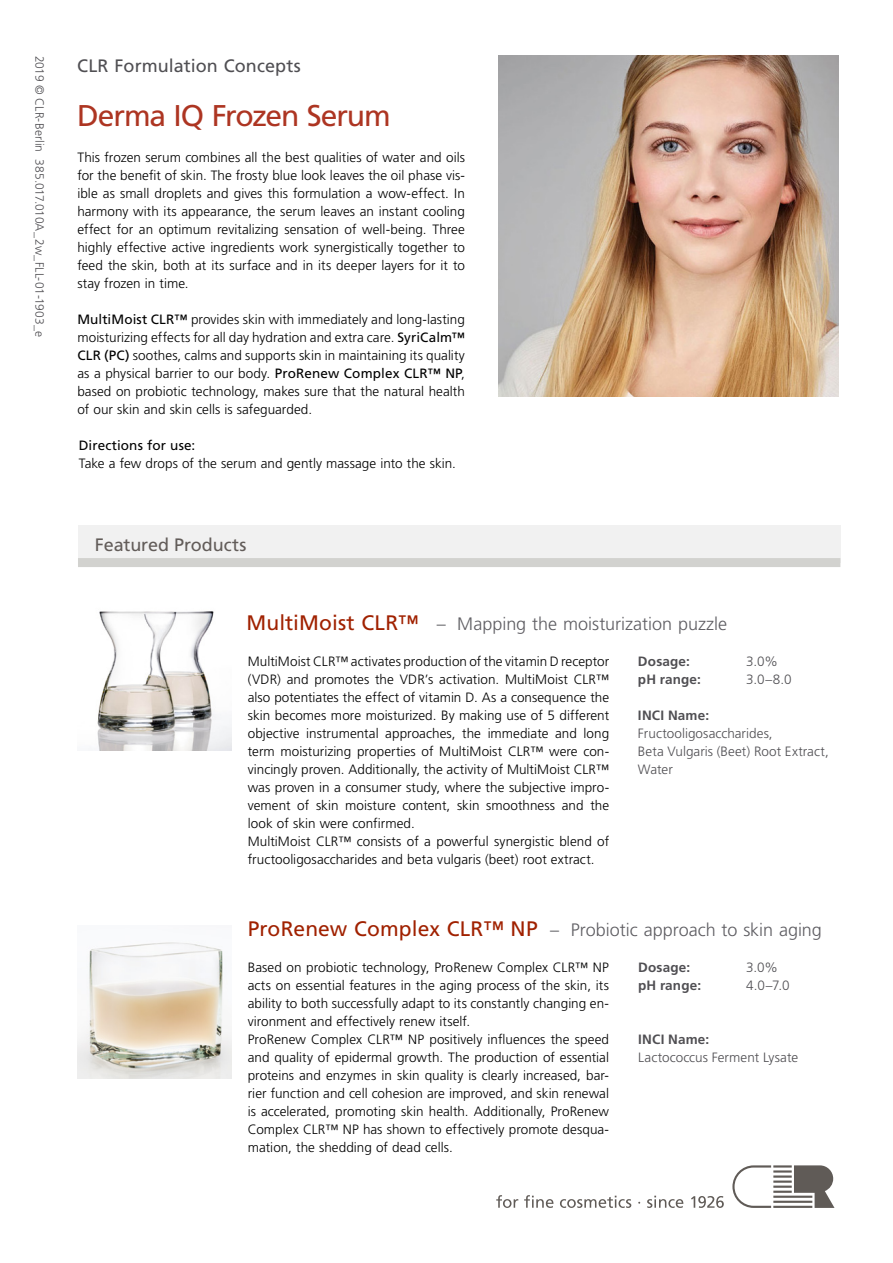
<style>
.page{position:relative;width:893px;height:1263px;background:#fff}
.page>*{position:absolute;margin:0;border:0;box-sizing:border-box;transform-origin:0 0}
.Vorwort_engl{font:30px "Frutiger";letter-spacing:-.04em;color:#ad3522}
.Vorwort_engl-2{font:300 18px "Frutiger";color:#5e5d62}
.Vorwort_engl-3{font:18px "Frutiger";letter-spacing:.005em;color:#504f53}
.Prod-name-AA{font:18px "Frutiger";letter-spacing:-.005em;color:#625c59}
.Fließtext08{font:300 13.5px/18px "Frutiger";color:#000;text-align:justify}
.Tab-INCI-9pt{font:300 13.5px/18px "Frutiger";letter-spacing:.005em;color:#504f53}
.Manufacture{font:300 13.5px/18px "Frutiger";letter-spacing:.005em;color:#000}
.Tab-Dosage-9pt{font:700 13.5px "Frutiger";letter-spacing:.01em;color:#504f53}
.Tab-Dosage-9pt-2{font:300 13.5px "Frutiger";color:#504f53}
.Fließtext08-2{font:300 12px "Frutiger";color:#504f53}
.s1{font-weight:400}
.s2{font-weight:400;font-size:21px;color:#a02100}
.s3{font-weight:700}
</style>
<div class="page">
<svg style="left:496px;top:1195px;width:228px;height:13px"></svg>
<svg style="left:732px;top:1165px;width:102px;height:43px"></svg>
<img style="left:499px;top:56px;width:340px;height:340px">
<div style="left:78px;top:525px;width:762px;height:37px;background:#f1f1f1"></div>
<div style="left:78px;top:558px;width:762px;height:9px;background:#d2d2cf"></div>
<img style="left:97px;top:611px;width:134px;height:139px">
<img style="left:78px;top:942px;width:153px;height:136px">
<p class="Fließtext08-2" style="left:47px;top:56px;width:283px;rotate:90deg">2019 © CLR-Berlin 385.017.010A_2w_FLL-01-1903_e</p>
<p class="Vorwort_engl-3" style="left:77px;top:55px;width:225px">CLR Formulation Concepts</p>
<p class="Vorwort_engl" style="left:77px;top:98px;width:315px">Derma IQ Frozen Serum</p>
<p class="Fließtext08" style="left:77px;top:148px;width:389px">This frozen serum combines all the best qualities of water and oils for the benefit of skin. The frosty blue look leaves the oil phase vis&shy;ible as small droplets and gives this formulation a wow-effect. In harmony with its appearance, the serum leaves an instant cooling effect for an optimum revitalizing sensation of well-being. Three highly effective active ingredients work synergistically together to feed the skin, both at its surface and in its deeper layers for it to stay frozen in time.</p>
<p class="Fließtext08" style="left:77px;top:310px;width:389px"><span class="s1">MultiMoist CLR™</span> provides skin with immediately and long-lasting moisturizing effects for all day hydration and extra care. <span class="s1">SyriCalm™ CLR (PC)</span> soothes, calms and supports skin in maintaining its quality as a physical barrier to our body. <span class="s1">ProRenew Complex CLR™ NP</span>, based on probiotic technology, makes sure that the natural health of our skin and skin cells is safeguarded.</p>
<p class="Manufacture" style="left:79px;top:436px;width:379px"><span class="s1">Directions for use:<br></span>Take a few drops of the serum and gently massage into the skin.</p>
<p class="Prod-name-AA" style="left:95px;top:534px;width:153px">Featured Products</p>
<p class="Vorwort_engl-2" style="left:247px;top:614px;width:482px"><span class="s2">MultiMoist CLR™</span> – Mapping the moisturization puzzle</p>
<p class="Fließtext08" style="left:248px;top:652px;width:363px">MultiMoist CLR™ activates production of the vitamin D receptor (VDR) and promotes the VDR’s activation. MultiMoist CLR™ also potentiates the effect of vitamin D. As a consequence the skin becomes more moisturized. By making use of 5 different objective instrumental approaches, the immediate and long term moisturizing properties of MultiMoist CLR™ were con&shy;vincingly proven. Additionally, the activity of MultiMoist CLR™ was proven in a consumer study, where the subjective impro&shy;vement of skin moisture content, skin smoothness and the look of skin were confirmed.</p>
<p class="Fließtext08" style="left:248px;top:832px;width:363px">MultiMoist CLR™ consists of a powerful synergistic blend of fructooligosaccharides and beta vulgaris (beet) root extract.</p>
<p class="Tab-Dosage-9pt" style="left:638px;top:653px;width:53px">Dosage:</p>
<p class="Tab-Dosage-9pt-2" style="left:746px;top:654px;width:33px">3.0%</p>
<p class="Tab-Dosage-9pt" style="left:638px;top:671px;width:64px">pH range:</p>
<p class="Tab-Dosage-9pt-2" style="left:746px;top:672px;width:47px">3.0–8.0</p>
<p class="Tab-INCI-9pt" style="left:638px;top:706px;width:192px"><span class="s3">INCI Name:<br></span>Fructooligosaccharides,<br>Beta Vulgaris (Beet) Root Extract,<br>Water</p>
<p class="Vorwort_engl-2" style="left:248px;top:920px;width:576px"><span class="s2">ProRenew Complex CLR™ NP</span> – Probiotic approach to skin aging</p>
<p class="Fließtext08" style="left:248px;top:958px;width:363px">Based on probiotic technology, ProRenew Complex CLR™ NP acts on essential features in the aging process of the skin, its ability to both successfully adapt to its constantly changing en&shy;vironment and effectively renew itself.</p>
<p class="Fließtext08" style="left:248px;top:1030px;width:363px">ProRenew Complex CLR™ NP positively influences the speed and quality of epidermal growth. The production of essential proteins and enzymes in skin quality is clearly increased, bar&shy;rier function and cell cohesion are improved, and skin renewal is accelerated, promoting skin health. Additionally, ProRenew Complex CLR™ NP has shown to effectively promote desqua&shy;mation, the shedding of dead cells.</p>
<p class="Tab-Dosage-9pt" style="left:638px;top:959px;width:53px">Dosage:</p>
<p class="Tab-Dosage-9pt-2" style="left:746px;top:960px;width:33px">3.0%</p>
<p class="Tab-Dosage-9pt" style="left:638px;top:977px;width:64px">pH range:</p>
<p class="Tab-Dosage-9pt-2" style="left:746px;top:978px;width:45px">4.0–7.0</p>
<p class="Tab-INCI-9pt" style="left:638px;top:1030px;width:162px"><span class="s3">INCI Name:<br></span>Lactococcus Ferment Lysate</p>
</div>
